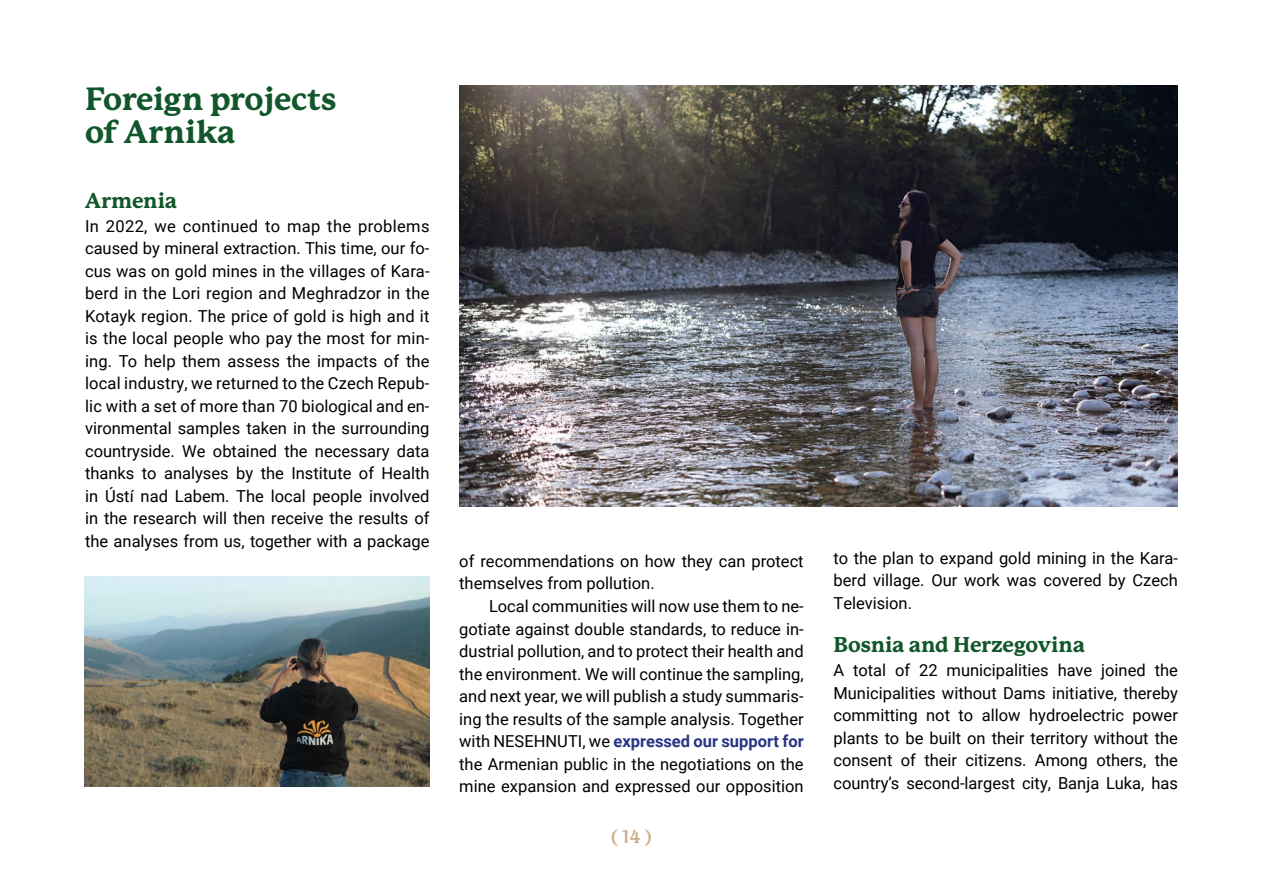
<style>
.page{position:relative;width:1263px;height:893px;background:#fff}
.page>*{position:absolute;margin:0;border:0;box-sizing:border-box;transform-origin:0 0}
.t1{font:800 31.5px/33px "P22 Mackinac Pro";letter-spacing:-.005em;color:#12572b}
.t2{font:800 21px "P22 Mackinac Pro";color:#12572b}
.t3{font:700 18px "P22 Mackinac Pro";color:#ccad89}
.t4{font:16.5px/22.5px "Roboto";color:#000;text-align:justify}
.s1{font-weight:700;color:#283583}
</style>
<div class="page">
<img style="left:459px;top:85px;width:719px;height:421px">
<img style="left:84px;top:576px;width:345px;height:211px">
<h1 class="t1" style="left:85px;top:83px;width:253px">Foreign projects of Arnika</h1>
<p class="t2" style="left:85px;top:188px;width:93px">Armenia</p>
<p class="t4" style="left:85px;top:214px;width:346px">In 2022, we continued to map the problems caused by mineral extraction. This time, our fo&shy;cus was on gold mines in the villages of Kara&shy;berd in the Lori region and Meghradzor in the Kotayk region. The price of gold is high and it is the local people who pay the most for min&shy;ing. To help them assess the impacts of the local industry, we returned to the Czech Repub&shy;lic with a set of more than 70 biological and en&shy;vironmental samples taken in the surrounding countryside. We obtained the necessary data thanks to analyses by the Institute of Health in Ústí nad Labem. The local people involved in the research will then receive the results of the analyses from us, together with a package</p>
<p class="t4" style="left:459px;top:549px;width:346px">of recommendations on how they can protect themselves from pollution.</p>
<p class="t4" style="left:459px;top:594px;width:346px;text-indent:30px">Local communities will now use them to ne&shy;gotiate against double standards, to reduce in&shy;dustrial pollution, and to protect their health and the environment. We will continue the sampling, and next year, we will publish a study summaris&shy;ing the results of the sample analysis. Together with NESEHNUTI, we <span class="s1">expressed our support for </span>the Armenian public in the negotiations on the mine expansion and expressed our opposition</p>
<p class="t3" style="left:611px;top:826px;width:42px">( 14 )</p>
<p class="t4" style="left:833px;top:546px;width:346px">to the plan to expand gold mining in the Kara&shy;berd village. Our work was covered by Czech Television.</p>
<p class="t2" style="left:833px;top:633px;width:253px">Bosnia and Herzegovina</p>
<p class="t4" style="left:833px;top:658px;width:346px">A total of 22 municipalities have joined the Municipalities without Dams initiative, thereby committing not to allow hydroelectric power plants to be built on their territory without the consent of their citizens. Among others, the country’s second-largest city, Banja Luka, has</p>
</div>
